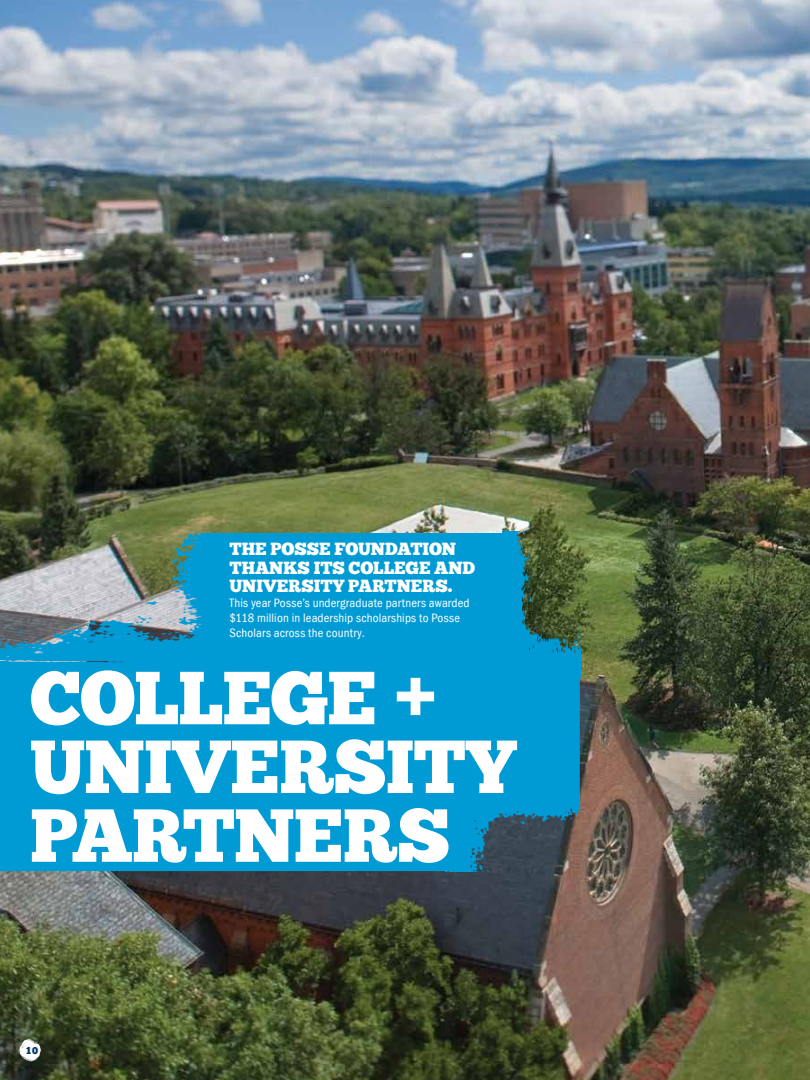
<style>
.page{position:relative;width:810px;height:1080px;background:#fff}
.page>*{position:absolute;margin:0;border:0;box-sizing:border-box;transform-origin:0 0}
.t1{font:75px/68.8px "Chunk Five";letter-spacing:-.015em;color:#fff}
.t2{font:17.5px/18.8px "Chunk Five";letter-spacing:-.005em;color:#fff}
.t3{font:condensed 12.5px/15px "Franklin Gothic";letter-spacing:.01em;color:#fff}
.t4{font:10px "Chunk Five";color:#003767}
</style>
<div class="page">
<img style="left:0;top:0;width:810px;height:1080px">
<div style="left:221px;top:534px;width:286px;height:133px;background:#009bd5"></div>
<img style="left:0;top:534px;width:221px;height:128px">
<div style="left:0;top:662px;width:580px;height:209px;background:#009bd5"></div>
<img style="left:502px;top:532px;width:79px;height:145px">
<svg style="left:19px;top:1038px;width:22px;height:24px"></svg>
<h2 class="t2" style="left:230px;top:540px;width:247px">THE POSSE FOUNDATION<br>THANKS ITS COLLEGE AND<br>UNIVERSITY PARTNERS.</h2>
<p class="t3" style="left:230px;top:596px;width:242px">This year Posse’s undergraduate partners awarded $118 million in leadership scholarships to Posse<br>Scholars across the country.</p>
<h1 class="t1" style="left:30px;top:668px;width:488px">COLLEGE +<br>UNIVERSITY<br>PARTNERS</h1>
<p class="t4" style="left:26px;top:1046px;width:14px">10</p>
</div>
